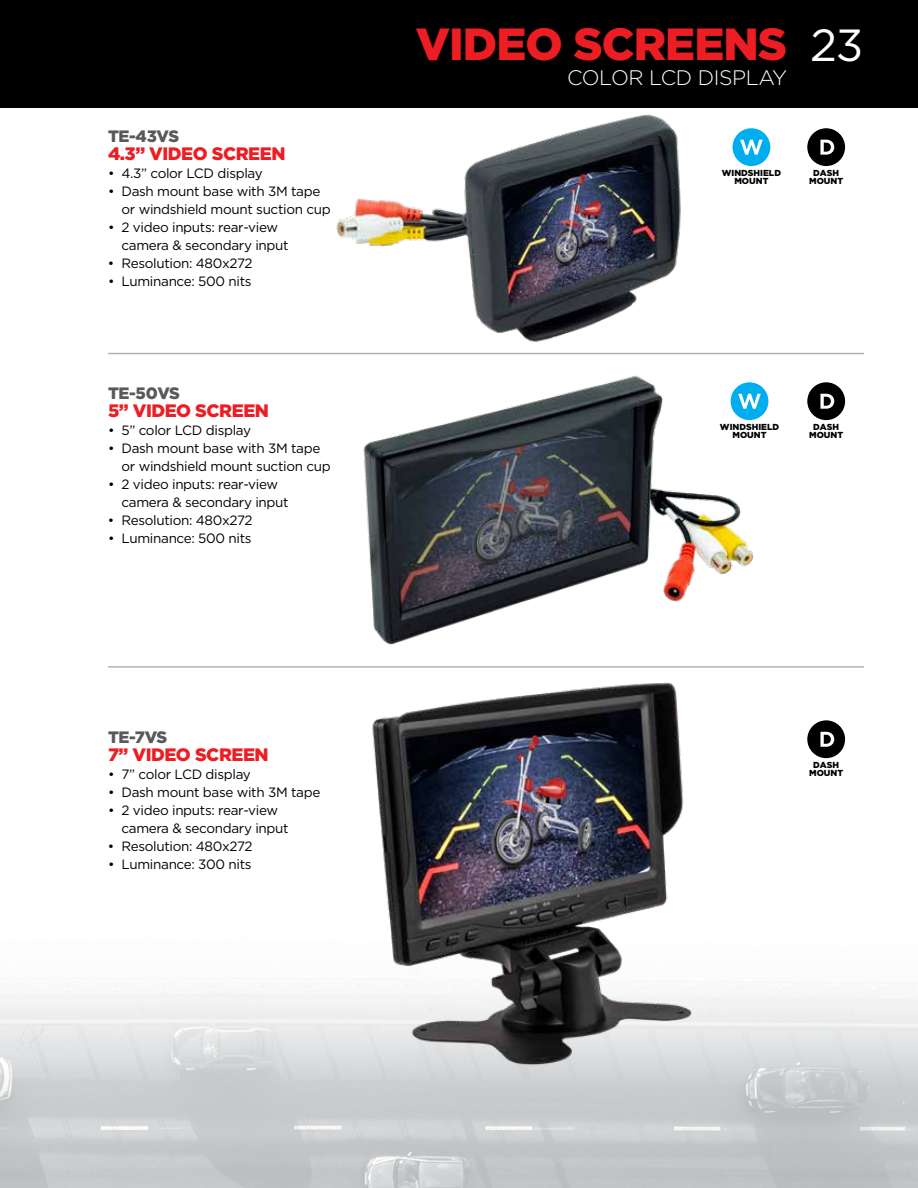
<style>
.page{position:relative;width:918px;height:1188px;background:#fff}
.page>*{position:absolute;margin:0;border:0;box-sizing:border-box;transform-origin:0 0}
.t1{font:900 45px "Gotham HTF";letter-spacing:-.02em;color:#ed1d24}
.t2{font:300 21px "Gotham";letter-spacing:-.02em;color:#fff}
.t3{font:900 18px "Gotham HTF";letter-spacing:-.025em;color:#ed1d24}
.t4{font:900 16.5px "Gotham HTF";letter-spacing:-.02em;color:#58595b}
.t5{font:13.5px/18px "Gotham HTF";letter-spacing:-.025em;color:#000}
.t6{font:900 8.7px/7.5px "Gotham HTF";color:#000;text-align:center}
.s1{font-weight:400;color:#fff}
</style>
<div class="page">
<img style="left:0;top:988px;width:918px;height:200px">
<div style="left:0;top:0;width:918px;height:108px;background:#000"></div>
<hr style="left:108px;top:666px;width:756px;height:2px;background:#b1b4b6">
<hr style="left:108px;top:353px;width:756px;height:1px;background:#b1b4b6">
<img style="left:323px;top:114px;width:468px;height:241px">
<img style="left:327px;top:666px;width:375px;height:422px">
<img style="left:360px;top:375px;width:418px;height:294px">
<div style="left:733px;top:128px;width:37px;height:38px;background:#00aeef;border-radius:50%"></div>
<svg style="left:740px;top:140px;width:23px;height:15px"></svg>
<div style="left:807px;top:128px;width:38px;height:38px;background:#000;border-radius:50%"></div>
<svg style="left:820px;top:140px;width:14px;height:15px"></svg>
<div style="left:731px;top:382px;width:37px;height:38px;background:#00aeef;border-radius:50%"></div>
<svg style="left:738px;top:394px;width:23px;height:15px"></svg>
<div style="left:807px;top:382px;width:38px;height:38px;background:#000;border-radius:50%"></div>
<svg style="left:820px;top:394px;width:14px;height:15px"></svg>
<div style="left:807px;top:720px;width:38px;height:38px;background:#000;border-radius:50%"></div>
<svg style="left:820px;top:732px;width:14px;height:15px"></svg>
<p class="t4" style="left:108px;top:126px;width:73px">TE-43VS</p>
<h3 class="t3" style="left:108px;top:143px;width:179px">4.3” VIDEO SCREEN</h3>
<p class="t5" style="left:108px;top:164px;width:156px">• 4.3” color LCD display</p>
<p class="t5" style="left:122px;top:182px;width:211px;text-indent:-14px">• Dash mount base with 3M tape or windshield mount suction cup</p>
<p class="t5" style="left:122px;top:218px;width:169px;text-indent:-14px">• 2 video inputs: rear-view camera &amp; secondary input</p>
<p class="t5" style="left:108px;top:254px;width:146px">• Resolution: 480x272</p>
<p class="t5" style="left:108px;top:272px;width:145px">• Luminance: 500 nits</p>
<p class="t4" style="left:108px;top:384px;width:73px">TE-50VS</p>
<h3 class="t3" style="left:108px;top:400px;width:163px">5” VIDEO SCREEN</h3>
<p class="t5" style="left:108px;top:421px;width:145px">• 5” color LCD display</p>
<p class="t5" style="left:122px;top:439px;width:211px;text-indent:-14px">• Dash mount base with 3M tape or windshield mount suction cup</p>
<p class="t5" style="left:122px;top:475px;width:169px;text-indent:-14px">• 2 video inputs: rear-view camera &amp; secondary input</p>
<p class="t5" style="left:108px;top:511px;width:146px">• Resolution: 480x272</p>
<p class="t5" style="left:108px;top:529px;width:145px">• Luminance: 500 nits</p>
<p class="t4" style="left:108px;top:727px;width:61px">TE-7VS</p>
<h3 class="t3" style="left:108px;top:744px;width:162px">7” VIDEO SCREEN</h3>
<p class="t5" style="left:108px;top:765px;width:144px">• 7” color LCD display</p>
<p class="t5" style="left:108px;top:783px;width:214px">• Dash mount base with 3M tape</p>
<p class="t5" style="left:122px;top:801px;width:169px;text-indent:-14px">• 2 video inputs: rear-view camera &amp; secondary input</p>
<p class="t5" style="left:108px;top:837px;width:146px">• Resolution: 480x272</p>
<p class="t5" style="left:108px;top:855px;width:145px">• Luminance: 300 nits</p>
<h1 class="t1" style="left:416px;top:18px;width:449px">VIDEO SCREENS <span class="s1">23</span></h1>
<h2 class="t2" style="left:567px;top:66px;width:222px">COLOR LCD DISPLAY</h2>
<p class="t6" style="left:722px;top:169px;width:61px">WINDSHIELD<br>MOUNT</p>
<p class="t6" style="left:809px;top:169px;width:36px">DASH<br>MOUNT</p>
<p class="t6" style="left:720px;top:423px;width:61px">WINDSHIELD<br>MOUNT</p>
<p class="t6" style="left:809px;top:423px;width:36px">DASH<br>MOUNT</p>
<p class="t6" style="left:809px;top:761px;width:36px">DASH<br>MOUNT</p>
</div>
